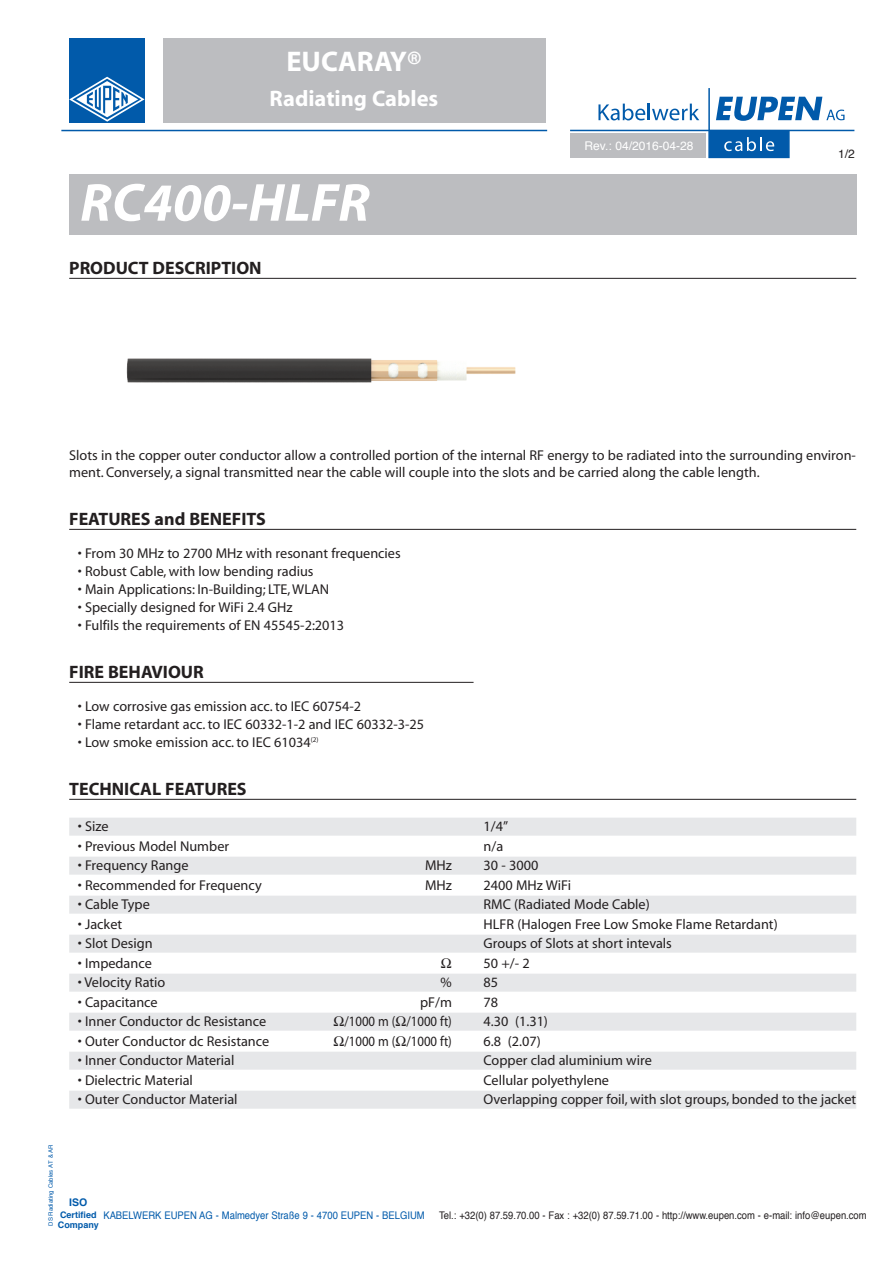
<style>
.page{position:relative;width:893px;height:1263px;background:#fff}
.page>*{position:absolute;margin:0;border:0;box-sizing:border-box;transform-origin:0 0}
.t1{font:italic 700 54px "Myriad";color:#fff}
.t2{font:700 28.5px "Myriad";color:#fff}
.t3{font:700 22.5px "Myriad";color:#fff}
.t4{font:700 18px "Myriad";color:#231f20}
.t5{font:14.25px/17.1px "Myriad";color:#231f20}
.t6{font:14.25px "Myriad";color:#231f20;scale:.9 1}
.t7{font:12px "Helvetica";color:#fff}
.t8{font:12px "Helvetica";color:#231f20}
.t9{font:10.5px "Helvetica";color:#231f20;scale:.9 1}
.t10{font:10.5px "Helvetica";color:#015aaa;scale:.9 1}
.t11{font:700 10.5px "Helvetica";color:#015aaa}
.t12{font:700 9px/10.8px "Helvetica";color:#015aaa}
.t13{font:6px "Helvetica";color:#015aaa}
</style>
<div class="page">
<div style="left:163px;top:38px;width:383px;height:85px;background:#bcbdc0"></div>
<svg style="left:598px;top:104px;width:101px;height:16px"></svg>
<hr style="left:570px;top:130px;width:284px;height:1px;background:#015aaa">
<svg style="left:708px;top:88px;width:136px;height:71px"></svg>
<hr style="left:61px;top:130px;width:486px;height:1px;background:#015aaa">
<div style="left:69px;top:38px;width:76px;height:85px;background:#015aaa"></div>
<svg style="left:69px;top:77px;width:76px;height:45px"></svg>
<div style="left:571px;top:134px;width:135px;height:24px;background:#bcbdc0"></div>
<hr style="left:69px;top:278px;width:787px;height:1px;background:#231f20">
<hr style="left:69px;top:529px;width:787px;height:1px;background:#231f20">
<hr style="left:69px;top:682px;width:405px;height:1px;background:#231f20">
<hr style="left:69px;top:799px;width:787px;height:1px;background:#231f20">
<div style="left:69px;top:818px;width:787px;height:18px;background:#e6e7e9"></div>
<div style="left:69px;top:857px;width:787px;height:18px;background:#e6e7e9"></div>
<div style="left:69px;top:896px;width:787px;height:18px;background:#e6e7e9"></div>
<div style="left:69px;top:935px;width:787px;height:18px;background:#e6e7e9"></div>
<div style="left:69px;top:974px;width:787px;height:18px;background:#e6e7e9"></div>
<div style="left:69px;top:1013px;width:787px;height:18px;background:#e6e7e9"></div>
<div style="left:69px;top:1052px;width:787px;height:18px;background:#e6e7e9"></div>
<div style="left:69px;top:1091px;width:787px;height:18px;background:#e6e7e9"></div>
<div style="left:69px;top:174px;width:787px;height:60px;background:#bcbdc0"></div>
<img style="left:126px;top:358px;width:390px;height:25px">
<h2 class="t2" style="left:286px;top:51px;width:137px">EUCARAY®</h2>
<h3 class="t3" style="left:270px;top:90px;width:170px">Radiating Cables</h3>
<h1 class="t1" style="left:80px;top:182px;width:291px">RC400-HLFR</h1>
<p class="t4" style="left:69px;top:262px;width:194px">PRODUCT DESCRIPTION</p>
<p class="t7" style="left:585px;top:141px;width:110px">Rev.: 04/2016-04-28</p>
<p class="t8" style="left:838px;top:149px;width:18px">1/2</p>
<p class="t5" style="left:69px;top:448px;width:788px">Slots in the copper outer conductor allow a controlled portion of the internal RF energy to be radiated into the surrounding environ&shy;ment. Conversely, a signal transmitted near the cable will couple into the slots and be carried along the cable length.</p>
<p class="t4" style="left:69px;top:513px;width:198px">FEATURES and BENEFITS</p>
<p class="t5" style="left:78px;top:546px;width:325px">• From 30 MHz to 2700 MHz with resonant frequencies</p>
<p class="t5" style="left:78px;top:564px;width:237px">• Robust Cable, with low bending radius</p>
<p class="t5" style="left:78px;top:582px;width:253px">• Main Applications: In-Building; LTE,WLAN</p>
<p class="t5" style="left:78px;top:600px;width:216px">• Specially designed for WiFi 2.4 GHz</p>
<p class="t5" style="left:78px;top:618px;width:268px">• Fulfils the requirements of EN 45545-2:2013</p>
<p class="t4" style="left:69px;top:666px;width:136px">FIRE BEHAVIOUR</p>
<p class="t5" style="left:78px;top:699px;width:285px">• Low corrosive gas emission acc. to IEC 60754-2</p>
<p class="t5" style="left:78px;top:717px;width:348px">• Flame retardant acc. to IEC 60332-1-2 and IEC 60332-3-25</p>
<p class="t5" style="left:78px;top:735px;width:242px">• Low smoke emission acc. to IEC 61034<sup>(2)</sup></p>
<p class="t4" style="left:69px;top:783px;width:179px">TECHNICAL FEATURES</p>
<p class="t5" style="left:78px;top:819px;width:32px">• Size</p>
<p class="t5" style="left:484px;top:819px;width:26px">1/4”</p>
<p class="t5" style="left:78px;top:839px;width:153px">• Previous Model Number</p>
<p class="t5" style="left:484px;top:839px;width:21px">n/a</p>
<p class="t5" style="left:78px;top:858px;width:112px">• Frequency Range</p>
<p class="t5" style="left:425px;top:858px;width:28px">MHz</p>
<p class="t5" style="left:484px;top:858px;width:56px">30 - 3000</p>
<p class="t5" style="left:78px;top:878px;width:185px">• Recommended for Frequency</p>
<p class="t5" style="left:425px;top:878px;width:28px">MHz</p>
<p class="t5" style="left:484px;top:878px;width:89px">2400 MHz WiFi</p>
<p class="t5" style="left:78px;top:897px;width:74px">• Cable Type</p>
<p class="t5" style="left:484px;top:897px;width:168px">RMC (Radiated Mode Cable)</p>
<p class="t5" style="left:78px;top:917px;width:46px">• Jacket</p>
<p class="t5" style="left:483px;top:917px;width:296px">HLFR (Halogen Free Low Smoke Flame Retardant)</p>
<p class="t5" style="left:78px;top:936px;width:77px">• Slot Design</p>
<p class="t5" style="left:484px;top:936px;width:190px">Groups of Slots at short intevals</p>
<p class="t5" style="left:78px;top:956px;width:76px">• Impedance</p>
<p class="t5" style="left:483px;top:956px;width:48px">50 +/- 2</p>
<p class="t5" style="left:78px;top:975px;width:89px">• Velocity Ratio</p>
<p class="t5" style="left:441px;top:975px;width:13px">%</p>
<p class="t5" style="left:484px;top:975px;width:16px">85</p>
<p class="t5" style="left:78px;top:995px;width:81px">• Capacitance</p>
<p class="t5" style="left:420px;top:995px;width:33px">pF/m</p>
<p class="t5" style="left:483px;top:995px;width:16px">78</p>
<p class="t5" style="left:78px;top:1014px;width:190px">• Inner Conductor dc Resistance</p>
<p class="t6" style="left:344px;top:1016px;width:121px">/1000 m ( /1000 ft)</p>
<p class="t5" style="left:484px;top:1014px;width:66px">4.30 (1.31)</p>
<p class="t5" style="left:78px;top:1034px;width:193px">• Outer Conductor dc Resistance</p>
<p class="t6" style="left:344px;top:1036px;width:121px">/1000 m ( /1000 ft)</p>
<p class="t5" style="left:484px;top:1034px;width:59px">6.8 (2.07)</p>
<p class="t5" style="left:78px;top:1053px;width:158px">• Inner Conductor Material</p>
<p class="t5" style="left:483px;top:1053px;width:170px">Copper clad aluminium wire</p>
<p class="t5" style="left:78px;top:1073px;width:117px">• Dielectric Material</p>
<p class="t5" style="left:483px;top:1073px;width:127px">Cellular polyethylene</p>
<p class="t5" style="left:78px;top:1092px;width:161px">• Outer Conductor Material</p>
<p class="t5" style="left:483px;top:1092px;width:374px">Overlapping copper foil, with slot groups, bonded to the jacket</p>
<p class="t13" style="left:48px;top:1226px;width:83px;rotate:-90deg">DS Radiating Cables AT &amp; AR</p>
<p class="t11" style="left:69px;top:1198px;width:20px">ISO</p>
<p class="t12" style="left:58px;top:1210px;width:42px">Certified<br>Company</p>
<p class="t10" style="left:103px;top:1211px;width:359px">KAbelweRK eupen AG - Malmedyer Straße 9 - 4700 eupen - belGIuM</p>
<p class="t9" style="left:439px;top:1211px;width:477px">Tel.: +32(0) 87.59.70.00 - Fax : +32(0) 87.59.71.00 - http://www.eupen.com - e-mail: info@eupen.com</p>
</div>
